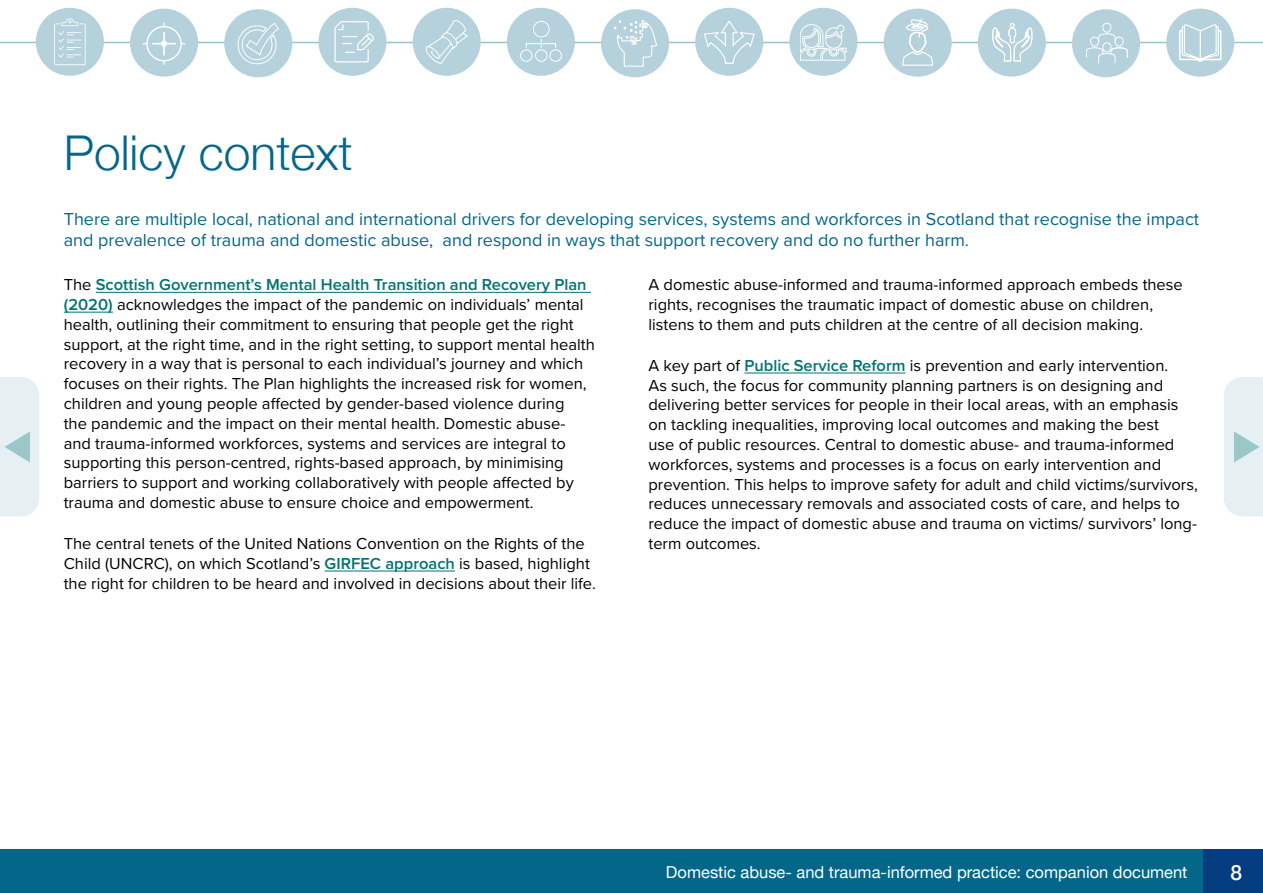
<style>
.page{position:relative;width:1263px;height:893px;background:#fff}
.page>*{position:absolute;margin:0;border:0;box-sizing:border-box;transform-origin:0 0}
.t1{font:300 48px "Helvetica Neue";color:#04678a}
.t2{font:500 21px "Helvetica Neue";color:#fff}
.standfirst{font:18px/21.6px "Proxima Nova";color:#04678a}
.body_text{font:16.5px/19.8px "Proxima Nova";color:#000}
.t3{font:16.5px "Helvetica Neue";color:#fff}
.s1{font-weight:600;color:#027373}
</style>
<div class="page">
<div style="left:0;top:849px;width:1203px;height:44px;background:#04678a"></div>
<div style="left:1203px;top:849px;width:60px;height:44px;background:#043e80"></div>
<hr style="left:0;top:42px;width:1263px;height:1px;background:#9bc2d0">
<hr style="left:96px;top:292px;width:495px;height:1px;background:#027373">
<hr style="left:64px;top:312px;width:49px;height:1px;background:#027373">
<hr style="left:325px;top:571px;width:130px;height:1px;background:#027373">
<hr style="left:744px;top:373px;width:161px;height:1px;background:#027373">
<svg style="left:1224px;top:377px;width:39px;height:139px;background:#e1edf0"></svg>
<svg style="left:0;top:377px;width:39px;height:139px;background:#e1edf0"></svg>
<div style="left:130px;top:9px;width:68px;height:68px;background:#b4d1dc;border-radius:50%"></div>
<svg style="left:143px;top:22px;width:42px;height:43px"></svg>
<div style="left:224px;top:9px;width:68px;height:68px;background:#b4d1dc;border-radius:50%"></div>
<svg style="left:237px;top:22px;width:42px;height:43px"></svg>
<div style="left:318px;top:8px;width:68px;height:68px;background:#b4d1dc;border-radius:50%"></div>
<svg style="left:334px;top:21px;width:40px;height:42px"></svg>
<div style="left:413px;top:8px;width:68px;height:68px;background:#b4d1dc;border-radius:50%"></div>
<svg style="left:425px;top:20px;width:43px;height:44px"></svg>
<div style="left:507px;top:8px;width:68px;height:68px;background:#b4d1dc;border-radius:50%"></div>
<div style="left:533px;top:21px;width:17px;height:16px;border:1px solid #fff;border-radius:50%"></div>
<div style="left:535px;top:49px;width:12px;height:13px;border:1px solid #fff;border-radius:50%"></div>
<div style="left:549px;top:49px;width:13px;height:13px;border:1px solid #fff;border-radius:50%"></div>
<svg style="left:525px;top:39px;width:17px;height:9px"></svg>
<div style="left:541px;top:43px;width:15px;height:5px;border:1px solid #fff"></div>
<div style="left:520px;top:49px;width:12px;height:13px;border:1px solid #fff;border-radius:50%"></div>
<div style="left:601px;top:9px;width:68px;height:68px;background:#b4d1dc;border-radius:50%"></div>
<svg style="left:614px;top:20px;width:42px;height:46px"></svg>
<div style="left:695px;top:8px;width:68px;height:68px;background:#b4d1dc;border-radius:50%"></div>
<svg style="left:704px;top:21px;width:50px;height:42px"></svg>
<div style="left:789px;top:8px;width:68px;height:68px;background:#b4d1dc;border-radius:50%"></div>
<svg style="left:800px;top:25px;width:47px;height:35px"></svg>
<div style="left:884px;top:9px;width:68px;height:68px;background:#b4d1dc;border-radius:50%"></div>
<svg style="left:903px;top:18px;width:29px;height:47px"></svg>
<div style="left:978px;top:9px;width:68px;height:68px;background:#b4d1dc;border-radius:50%"></div>
<svg style="left:992px;top:23px;width:41px;height:39px"></svg>
<div style="left:1072px;top:9px;width:68px;height:68px;background:#b4d1dc;border-radius:50%"></div>
<div style="left:1102px;top:23px;width:9px;height:10px;border:1px solid #fff;border-radius:50%"></div>
<svg style="left:1086px;top:33px;width:42px;height:31px"></svg>
<div style="left:1102px;top:42px;width:9px;height:10px;border:1px solid #fff;border-radius:50%"></div>
<div style="left:1166px;top:9px;width:68px;height:68px;background:#b4d1dc;border-radius:50%"></div>
<svg style="left:1179px;top:24px;width:42px;height:38px"></svg>
<div style="left:36px;top:8px;width:68px;height:68px;background:#b4d1dc;border-radius:50%"></div>
<svg style="left:54px;top:18px;width:32px;height:47px"></svg>
<h2 class="t1" style="left:64px;top:114px;width:290px">Policy context</h2>
<p class="standfirst" style="left:64px;top:207px;width:1137px">There are multiple local, national and international drivers for developing services, systems and workforces in Scotland that recognise the impact and prevalence of trauma and domestic abuse, and respond in ways that support recovery and do no further harm.</p>
<p class="body_text" style="left:64px;top:274px;width:532px">The <span class="s1">Scottish Government’s Mental Health Transition and Recovery Plan (2020)</span> acknowledges the impact of the pandemic on individuals’ mental health, outlining their commitment to ensuring that people get the right support, at the right time, and in the right setting, to support mental health recovery in a way that is personal to each individual’s journey and which focuses on their rights. The Plan highlights the increased risk for women, children and young people affected by gender-based violence during<br>the pandemic and the impact on their mental health. Domestic abuse&shy;and trauma-informed workforces, systems and services are integral to supporting this person-centred, rights-based approach, by minimising barriers to support and working collaboratively with people affected by trauma and domestic abuse to ensure choice and empowerment.</p>
<p class="body_text" style="left:64px;top:533px;width:534px">The central tenets of the United Nations Convention on the Rights of the<br>Child (UNCRC), on which Scotland’s <span class="s1">GIRFEC approach</span> is based, highlight the right for children to be heard and involved in decisions about their life.</p>
<p class="body_text" style="left:648px;top:274px;width:536px">A domestic abuse-informed and trauma-informed approach embeds these rights, recognises the traumatic impact of domestic abuse on children, listens to them and puts children at the centre of all decision making.</p>
<p class="body_text" style="left:648px;top:355px;width:551px">A key part of <span class="s1">Public Service Reform</span> is prevention and early intervention.<br>As such, the focus for community planning partners is on designing and delivering better services for people in their local areas, with an emphasis on tackling inequalities, improving local outcomes and making the best<br>use of public resources. Central to domestic abuse- and trauma-informed workforces, systems and processes is a focus on early intervention and prevention. This helps to improve safety for adult and child victims/survivors, reduces unnecessary removals and associated costs of care, and helps to reduce the impact of domestic abuse and trauma on victims/ survivors’ long&shy;term outcomes.</p>
<p class="t3" style="left:666px;top:860px;width:523px">Domestic abuse- and trauma-informed practice: companion document</p>
<p class="t2" style="left:1230px;top:856px;width:13px">8</p>
</div>
